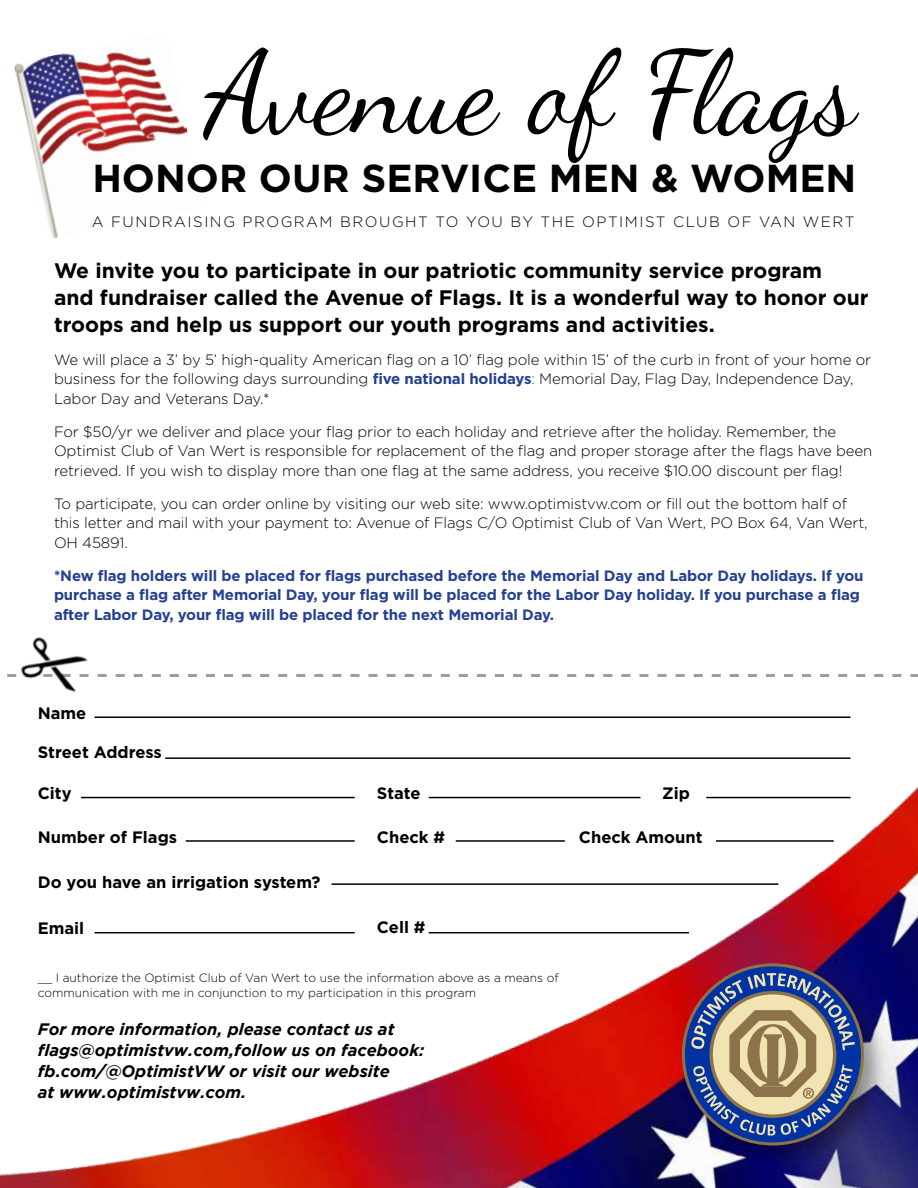
<style>
.page{position:relative;width:918px;height:1188px;background:#fff}
.page>*{position:absolute;margin:0;border:0;box-sizing:border-box;transform-origin:0 0}
.t1{font:115.5px "Dancing Script OT";color:#000}
.t2{font:700 39px "Gotham";color:#000}
.t3{font:700 21px/27px "Gotham";color:#000}
.t4{font:italic 700 16.5px/21px "Gotham";color:#000}
.t5{font:700 16.5px "Gotham";color:#000}
.t6{font:300 15px/19.5px "Gotham";letter-spacing:-.01em;color:#000}
.t7{font:700 15px/19.5px "Gotham";letter-spacing:-.01em;color:#25408f}
.t8{font:300 15px "Gotham";letter-spacing:.1em;color:#000}
.t9{font:300 12px/14.4px "Gotham";color:#000}
.s1{font-weight:700;color:#25408f}
.s2{color:#25408f}
</style>
<div class="page">
<img style="left:0;top:757px;width:918px;height:431px">
<img style="left:14px;top:52px;width:174px;height:187px">
<div style="left:677px;top:958px;width:211px;height:212px;background:#000;opacity:.35"></div>
<svg style="left:682px;top:963px;width:182px;height:183px;background:#736d81"></svg>
<svg style="left:120px;top:674px;width:798px;height:3px"></svg>
<img style="left:7px;top:637px;width:113px;height:55px">
<hr style="left:94px;top:716px;width:756px;height:2px;background:#000">
<hr style="left:165px;top:757px;width:685px;height:2px;background:#000">
<hr style="left:81px;top:797px;width:274px;height:1px;background:#000">
<hr style="left:186px;top:840px;width:169px;height:2px;background:#000">
<hr style="left:332px;top:883px;width:446px;height:2px;background:#000">
<hr style="left:94px;top:932px;width:261px;height:1px;background:#000">
<hr style="left:429px;top:797px;width:211px;height:1px;background:#000">
<hr style="left:456px;top:840px;width:109px;height:2px;background:#000">
<hr style="left:429px;top:932px;width:260px;height:1px;background:#000">
<hr style="left:706px;top:797px;width:145px;height:1px;background:#000">
<hr style="left:716px;top:840px;width:118px;height:2px;background:#000">
<h1 class="t1" style="left:203px;top:24px;width:657px">Avenue of Flags</h1>
<h2 class="t2" style="left:92px;top:153px;width:766px">HONOR OUR SERVICE MEN &amp; WOMEN</h2>
<p class="t8" style="left:92px;top:214px;width:764px">A FUNDRAISING PROGRAM BROUGHT TO YOU BY THE OPTIMIST CLUB OF VAN WERT</p>
<h3 class="t3" style="left:54px;top:257px;width:816px">We invite you to participate in our patriotic community service program<br>and fundraiser called the Avenue of Flags. It is a wonderful way to honor our troops and help us support our youth programs and activities.</h3>
<p class="t6" style="left:54px;top:350px;width:819px">We will place a 3’ by 5’ high-quality American flag on a 10’ flag pole within 15’ of the curb in front of your home or business for the following days surrounding <span class="s1">five national holidays</span><span class="s2">:</span> Memorial Day, Flag Day, Independence Day,<br>Labor Day and Veterans Day.*</p>
<p class="t6" style="left:54px;top:422px;width:820px">For $50/yr we deliver and place your flag prior to each holiday and retrieve after the holiday. Remember, the<br>Optimist Club of Van Wert is responsible for replacement of the flag and proper storage after the flags have been retrieved. If you wish to display more than one flag at the same address, you receive $10.00 discount per flag!</p>
<p class="t6" style="left:54px;top:494px;width:815px">To participate, you can order online by visiting our web site: www.optimistvw.com or fill out the bottom half of this letter and mail with your payment to: Avenue of Flags C/O Optimist Club of Van Wert, PO Box 64, Van Wert,<br>OH 45891.</p>
<p class="t7" style="left:54px;top:566px;width:811px">*New flag holders will be placed for flags purchased before the Memorial Day and Labor Day holidays. If you purchase a flag after Memorial Day, your flag will be placed for the Labor Day holiday. If you purchase a flag after Labor Day, your flag will be placed for the next Memorial Day.</p>
<p class="t5" style="left:38px;top:702px;width:50px">Name</p>
<p class="t5" style="left:38px;top:742px;width:126px">Street Address</p>
<p class="t5" style="left:38px;top:782px;width:35px">City</p>
<p class="t5" style="left:38px;top:826px;width:141px">Number of Flags</p>
<p class="t5" style="left:38px;top:871px;width:284px">Do you have an irrigation system?</p>
<p class="t5" style="left:38px;top:918px;width:48px">Email</p>
<p class="t5" style="left:377px;top:782px;width:45px">State</p>
<p class="t5" style="left:377px;top:826px;width:70px">Check #</p>
<p class="t5" style="left:377px;top:916px;width:50px">Cell #</p>
<p class="t9" style="left:38px;top:971px;width:522px">__ I authorize the Optimist Club of Van Wert to use the information above as a means of communication with me in conjunction to my participation in this program</p>
<p class="t4" style="left:38px;top:1018px;width:388px">For more information, please contact us at flags@optimistvw.com,follow us on facebook: fb.com/@OptimistVW or visit our website<br>at www.optimistvw.com.</p>
<p class="t5" style="left:662px;top:782px;width:29px">Zip</p>
<p class="t5" style="left:579px;top:826px;width:125px">Check Amount</p>
</div>
